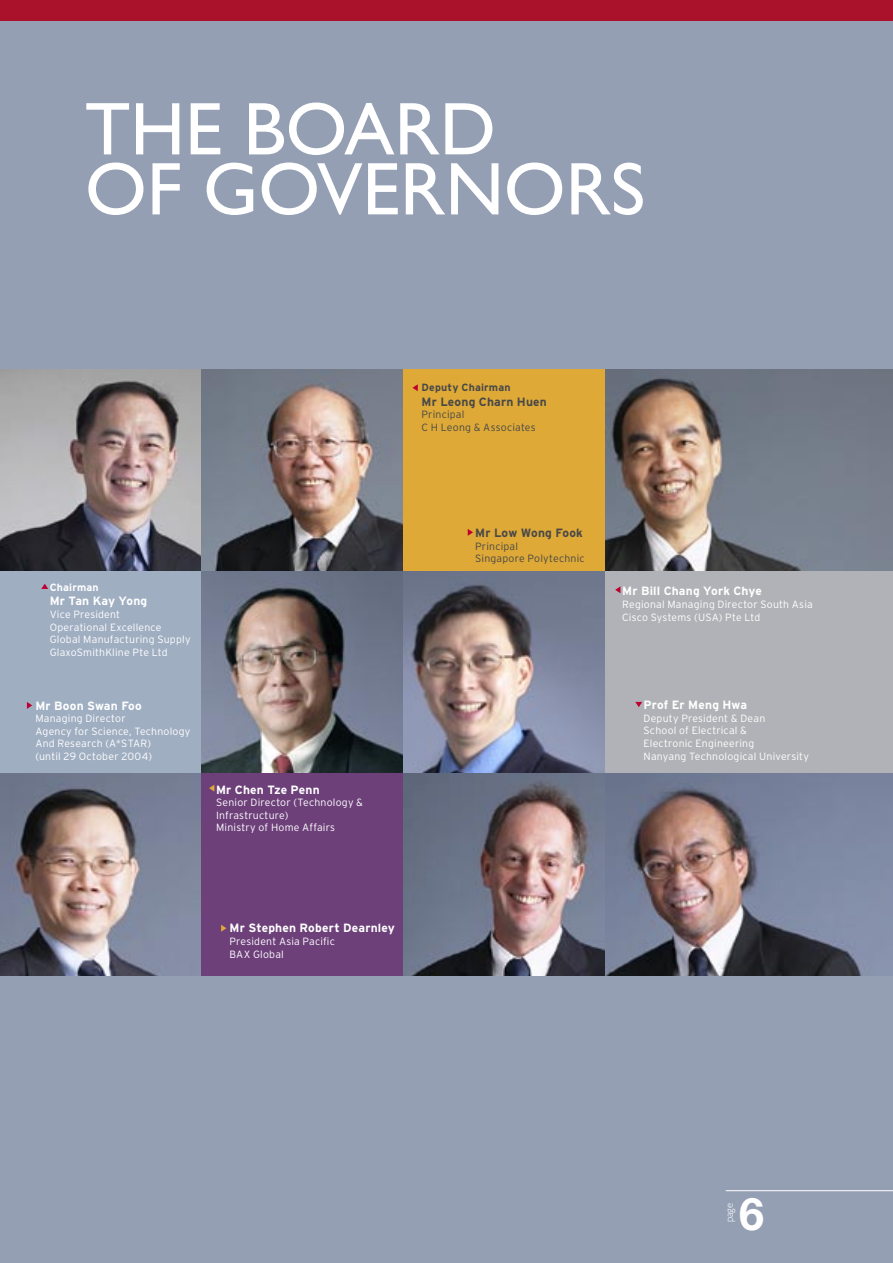
<style>
.page{position:relative;width:893px;height:1263px;background:#949fb4}
.page>*{position:absolute;margin:0;border:0;box-sizing:border-box;transform-origin:0 0}
.t1{font:75px/60px "Gill Sans";color:#fff}
.t2{font:700 45px "Helvetica Neue";color:#fff}
.t3{font:700 12px "Interstate";letter-spacing:.015em;color:#fff}
.t4{font:700 12px "Interstate";letter-spacing:.015em;color:#484848}
.t5{font:300 10.5px/12.6px "Interstate";letter-spacing:.02em;color:#fff}
.t6{font:300 10.5px "Interstate";letter-spacing:.02em;color:#484848}
.t7{font:700 10.5px "Interstate";letter-spacing:.02em;color:#484848}
.t8{font:700 10.5px "Interstate";letter-spacing:.02em;color:#fff}
.t9{font:300 10.5px "Gill Sans";color:#fff}
</style>
<div class="page">
<img style="left:0;top:369px;width:403px;height:203px">
<div style="left:403px;top:369px;width:202px;height:203px;background:#dea937"></div>
<img style="left:605px;top:369px;width:288px;height:203px">
<div style="left:0;top:572px;width:202px;height:202px;background:#a0aec2"></div>
<img style="left:202px;top:572px;width:403px;height:201px">
<div style="left:605px;top:572px;width:288px;height:202px;background:#b1b2b7"></div>
<img style="left:0;top:773px;width:202px;height:202px">
<div style="left:202px;top:773px;width:202px;height:202px;background:#6d407a"></div>
<img style="left:403px;top:773px;width:490px;height:202px">
<svg style="left:41px;top:584px;width:7px;height:5px"></svg>
<svg style="left:412px;top:384px;width:6px;height:7px"></svg>
<svg style="left:468px;top:529px;width:5px;height:7px"></svg>
<svg style="left:27px;top:702px;width:5px;height:7px"></svg>
<svg style="left:615px;top:586px;width:5px;height:7px"></svg>
<svg style="left:209px;top:785px;width:5px;height:6px"></svg>
<svg style="left:221px;top:925px;width:5px;height:7px"></svg>
<svg style="left:635px;top:702px;width:7px;height:5px"></svg>
<hr style="left:726px;top:1190px;width:167px;height:1px;background:#fff">
<div style="left:0;top:0;width:893px;height:21px;background:#a9122a"></div>
<p class="t1" style="left:85px;top:99px;width:562px">THE BOARD<br>OF GOVERNORS</p>
<p class="t7" style="left:421px;top:382px;width:91px">Deputy Chairman</p>
<p class="t4" style="left:421px;top:395px;width:127px">Mr Leong Charn Huen</p>
<p class="t6" style="left:421px;top:409px;width:44px">Principal</p>
<p class="t6" style="left:421px;top:421px;width:116px">C H Leong &amp; Associates</p>
<p class="t8" style="left:50px;top:581px;width:51px">Chairman</p>
<p class="t3" style="left:50px;top:594px;width:99px">Mr Tan Kay Yong</p>
<p class="t5" style="left:50px;top:608px;width:72px">Vice President</p>
<p class="t5" style="left:50px;top:621px;width:113px">Operational Excellence</p>
<p class="t5" style="left:50px;top:633px;width:142px">Global Manufacturing Supply</p>
<p class="t5" style="left:50px;top:646px;width:119px">GlaxoSmithKline Pte Ltd</p>
<p class="t3" style="left:35px;top:699px;width:108px">Mr Boon Swan Foo</p>
<p class="t5" style="left:35px;top:712px;width:92px">Managing Director</p>
<p class="t5" style="left:35px;top:725px;width:157px">Agency for Science, Technology<br>And Research (A*STAR)<br>(until 29 October 2004)</p>
<p class="t3" style="left:216px;top:783px;width:105px">Mr Chen Tze Penn</p>
<p class="t5" style="left:216px;top:796px;width:148px">Senior Director (Technology &amp;<br>Infrastructure)</p>
<p class="t5" style="left:216px;top:821px;width:121px">Ministry of Home Affairs</p>
<p class="t3" style="left:230px;top:921px;width:167px">Mr Stephen Robert Dearnley</p>
<p class="t5" style="left:230px;top:935px;width:107px">President Asia Pacific</p>
<p class="t5" style="left:230px;top:947px;width:56px">BAX Global</p>
<p class="t4" style="left:475px;top:526px;width:109px">Mr Low Wong Fook</p>
<p class="t6" style="left:475px;top:540px;width:44px">Principal</p>
<p class="t6" style="left:475px;top:553px;width:111px">Singapore Polytechnic</p>
<p class="t3" style="left:622px;top:584px;width:141px">Mr Bill Chang York Chye</p>
<p class="t5" style="left:622px;top:598px;width:192px">Regional Managing Director South Asia</p>
<p class="t5" style="left:622px;top:611px;width:140px">Cisco Systems (USA) Pte Ltd</p>
<p class="t3" style="left:644px;top:698px;width:105px">Prof Er Meng Hwa</p>
<p class="t5" style="left:644px;top:712px;width:123px">Deputy President &amp; Dean</p>
<p class="t5" style="left:644px;top:724px;width:112px">School of Electrical &amp;<br>Electronic Engineering</p>
<p class="t5" style="left:644px;top:749px;width:167px">Nanyang Technological University</p>
<p class="t9" style="left:723px;top:1222px;width:21px;rotate:-90deg">page</p>
<p class="t2" style="left:739px;top:1186px;width:27px">6</p>
</div>
